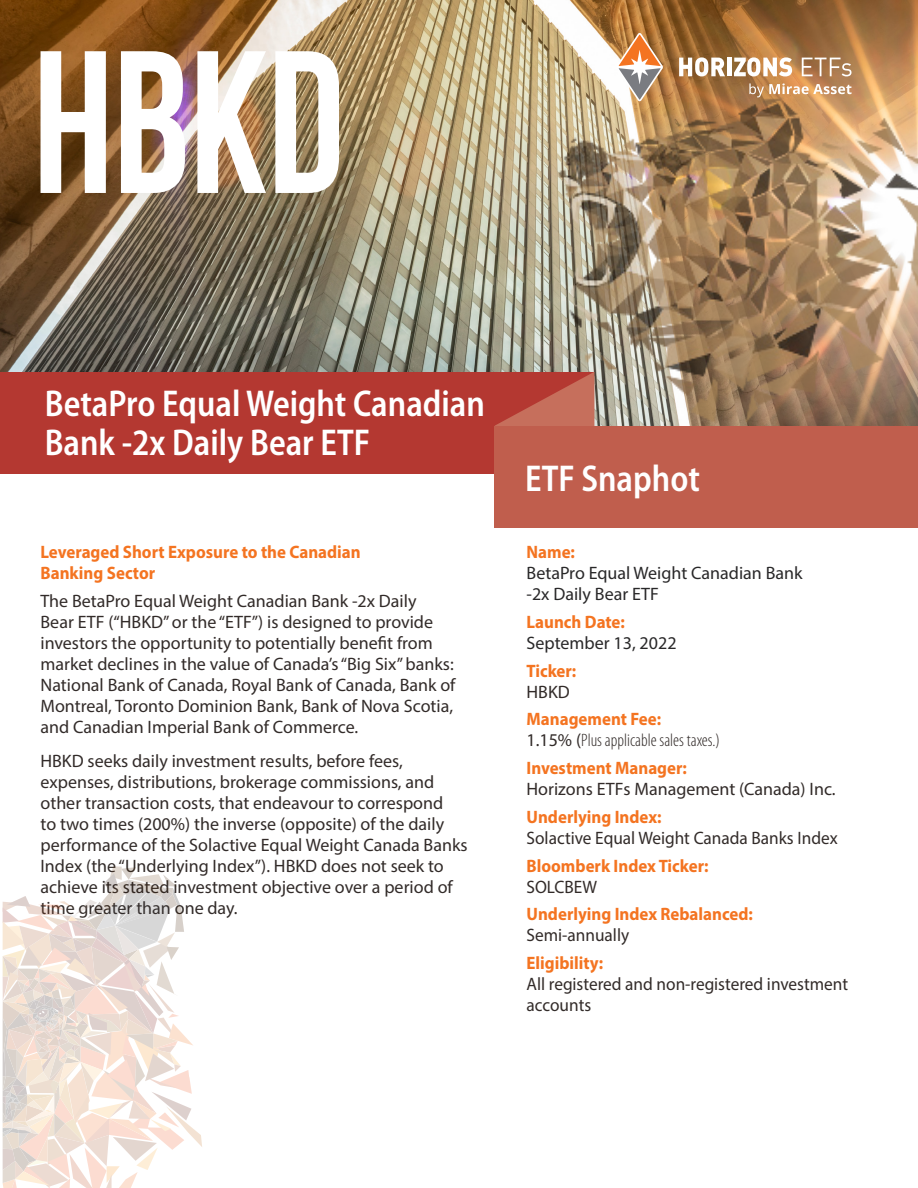
<style>
.page{position:relative;width:918px;height:1188px;background:#fff}
.page>*{position:absolute;margin:0;border:0;box-sizing:border-box;transform-origin:0 0}
.t1{font:700 202.5px "Bebas Neue";color:#fff;scale:.93 1}
.t2{font:600 semi-condensed 37.5px/39px "Myriad Pro";color:#fff;scale:.93 1}
.t3{font:18px/21px "Myriad Pro";color:#322b29}
.t4{font:700 18px/21px "Myriad Pro";color:#f47421;scale:.94 1}
.t5{font:18px/21px "Myriad Pro";color:#322b29;scale:.96 1}
.t6{font:18px/21px "Myriad Pro";color:#292829}
.t7{font:300 condensed 18px/21px "Myriad Pro";color:#322b29}
.s1{font-weight:700;font-stretch:normal;color:#f47421}
.s2{font-weight:400;font-stretch:normal}
</style>
<div class="page">
<img style="left:0;top:0;width:525px;height:372px">
<div style="left:0;top:372px;width:594px;height:101px;background:#b43831"></div>
<svg style="left:495px;top:409px;width:30px;height:17px"></svg>
<div style="left:495px;top:426px;width:423px;height:102px;background:#c05e4d"></div>
<img style="left:525px;top:0;width:393px;height:426px">
<svg style="left:3px;top:866px;width:199px;height:322px"></svg>
<h1 class="t1" style="left:33px;top:12px;width:337px">HBKD</h1>
<h2 class="t2" style="left:45px;top:383px;width:475px">BetaPro Equal Weight Canadian<br>Bank -2x Daily Bear ETF</h2>
<p class="t4" style="left:40px;top:541px;width:342px">Leveraged Short Exposure to the Canadian<br>Banking Sector</p>
<p class="t3" style="left:40px;top:590px;width:417px">The BetaPro Equal Weight Canadian Bank -2x Daily<br>Bear ETF (“HBKD” or the “ETF”) is designed to provide investors the opportunity to potentially benefit from market declines in the value of Canada’s “Big Six” banks:<br>National Bank of Canada, Royal Bank of Canada, Bank of Montreal, Toronto Dominion Bank, Bank of Nova Scotia, and Canadian Imperial Bank of Commerce.</p>
<p class="t3" style="left:40px;top:750px;width:429px">HBKD seeks daily investment results, before fees, expenses, distributions, brokerage commissions, and other transaction costs, that endeavour to correspond<br>to two times (200%) the inverse (opposite) of the daily performance of the Solactive Equal Weight Canada Banks Index (the “Underlying Index”). HBKD does not seek to achieve its stated investment objective over a period of time greater than one day.</p>
<h2 class="t2" style="left:525px;top:458px;width:190px">ETF Snaphot</h2>
<p class="t4" style="left:527px;top:541px;width:53px">Name:</p>
<p class="t6" style="left:527px;top:562px;width:278px">BetaPro Equal Weight Canadian Bank -2x Daily Bear ETF</p>
<p class="t4" style="left:527px;top:611px;width:106px">Launch Date:</p>
<p class="t6" style="left:527px;top:632px;width:152px">September 13, 2022</p>
<p class="t4" style="left:527px;top:659px;width:54px">Ticker:</p>
<p class="t3" style="left:527px;top:681px;width:45px">HBKD</p>
<p class="t7" style="left:527px;top:709px;width:195px"><span class="s1">Management Fee:<br></span><span class="s2">1.15% (</span>Plus applicable sales taxes.)</p>
<p class="t4" style="left:527px;top:757px;width:172px">Investment Manager:</p>
<p class="t3" style="left:527px;top:778px;width:311px">Horizons ETFs Management (Canada) Inc.</p>
<p class="t4" style="left:527px;top:806px;width:145px">Underlying Index:</p>
<p class="t5" style="left:527px;top:827px;width:326px">Solactive Equal Weight Canada Banks Index</p>
<p class="t4" style="left:527px;top:854px;width:195px">Bloomberk Index Ticker:</p>
<p class="t5" style="left:527px;top:876px;width:75px">SOLCBEW</p>
<p class="t4" style="left:527px;top:903px;width:242px">Underlying Index Rebalanced:</p>
<p class="t5" style="left:527px;top:925px;width:108px">Semi-annually</p>
<p class="t4" style="left:527px;top:952px;width:83px">Eligibility:</p>
<p class="t5" style="left:527px;top:973px;width:336px">All registered and non-registered investment accounts</p>
</div>
